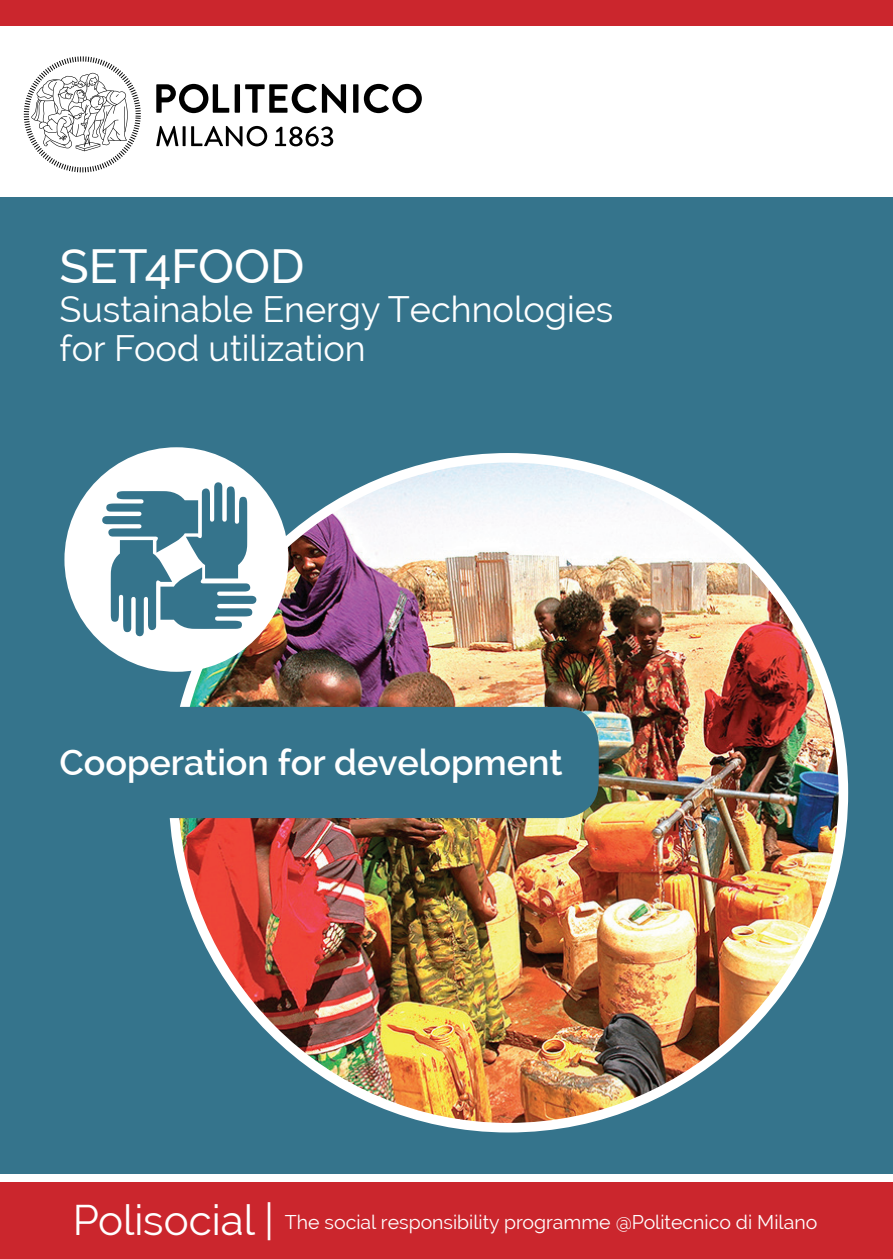
<style>
.page{position:relative;width:893px;height:1259px;background:#fff}
.page>*{position:absolute;margin:0;border:0;box-sizing:border-box;transform-origin:0 0}
.t1{font:500 48px "Raleway";color:#fff}
.t2{font:36px/39px "Raleway";color:#fff}
.t3{font:600 36px "Raleway";color:#fff}
.t4{font:19.5px "Raleway";color:#fff}
.s1{font-size:42px}
</style>
<div class="page">
<div style="left:0;top:198px;width:893px;height:976px;background:#35748c"></div>
<img style="left:174px;top:458px;width:669px;height:669px;border-radius:335px">
<div style="left:76px;top:707px;width:523px;height:111px;background:#35748c;border-radius:37px"></div>
<div style="left:64px;top:447px;width:224px;height:225px;background:#fff;border-radius:50%"></div>
<svg style="left:102px;top:482px;width:155px;height:154px"></svg>
<div style="left:0;top:1182px;width:893px;height:77px;background:#cb262d"></div>
<div style="left:0;top:0;width:893px;height:26px;background:#cb262d"></div>
<svg style="left:24px;top:56px;width:117px;height:116px"></svg>
<svg style="left:156px;top:126px;width:177px;height:20px"></svg>
<svg style="left:156px;top:84px;width:266px;height:29px"></svg>
<h1 class="t1" style="left:60px;top:239px;width:247px">SET4FOOD</h1>
<h2 class="t2" style="left:60px;top:290px;width:555px">Sustainable Energy Technologies for Food utilization</h2>
<h2 class="t3" style="left:60px;top:742px;width:505px">Cooperation for development</h2>
<p class="t4" style="left:73px;top:1210px;width:746px"><span class="s1">Polisocial |</span> The social responsibility programme @Politecnico di Milano</p>
</div>
